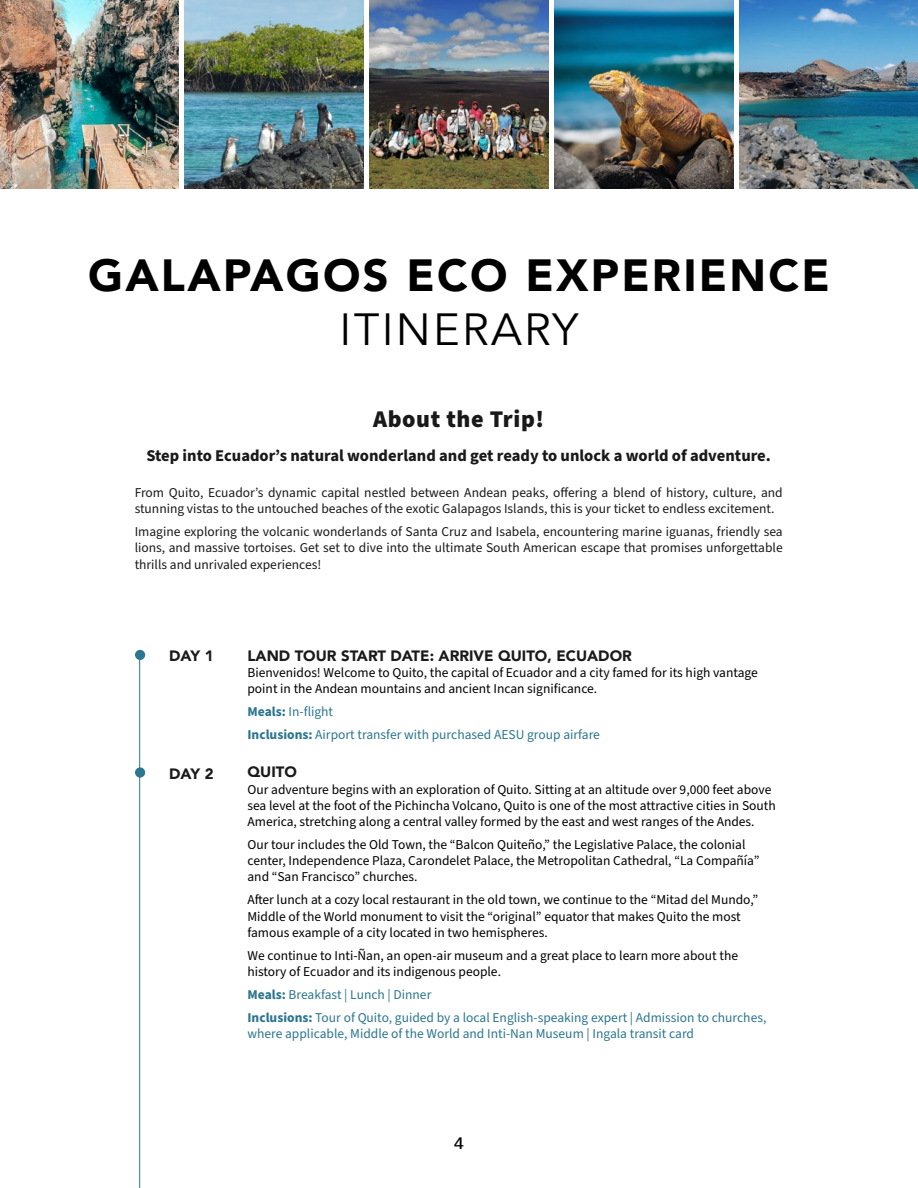
<style>
.page{position:relative;width:918px;height:1188px;background:#fff}
.page>*{position:absolute;margin:0;border:0;box-sizing:border-box;transform-origin:0 0}
.t1{font:900 45px "Avenir";letter-spacing:.05em;color:#000}
.t2{font:45px "Avenir";letter-spacing:.05em;color:#000}
.t3{font:900 24px "Source Sans Pro";letter-spacing:.025em;color:#19191a}
.t4{font:700 16.5px "Source Sans Pro";color:#19191a}
.t5{font:500 16.5px "Avenir";color:#000101;scale:1.1 1}
.t6{font:900 15px "Avenir";color:#1a1a1a}
.t7{font:13.5px/16.2px "Source Sans Pro";color:#000}
.t8{font:13.5px/16.2px "Source Sans Pro";color:#19191a}
.t9{font:13.5px/23px "Source Sans Pro";color:#2c768e}
.s1{font-weight:700}
</style>
<div class="page">
<hr style="left:139px;top:655px;width:1px;height:533px;background:#2c768e">
<div style="left:135px;top:650px;width:10px;height:10px;background:#2c768e;border-radius:50%"></div>
<div style="left:135px;top:767px;width:10px;height:11px;background:#2c768e;border-radius:50%"></div>
<img style="left:0;top:0;width:178px;height:189px">
<img style="left:370px;top:0;width:178px;height:189px">
<img style="left:740px;top:0;width:178px;height:189px">
<img style="left:555px;top:0;width:178px;height:189px">
<img style="left:185px;top:0;width:178px;height:189px">
<h1 class="t1" style="left:88px;top:237px;width:743px">GALAPAGOS ECO EXPERIENCE</h1>
<h1 class="t2" style="left:340px;top:303px;width:240px">ITINERARY</h1>
<h2 class="t3" style="left:373px;top:403px;width:173px">About the Trip!</h2>
<p class="t4" style="left:146px;top:444px;width:626px">Step into Ecuador’s natural wonderland and get ready to unlock a world of adventure.</p>
<p class="t8" style="left:135px;top:485px;width:650px">From Quito, Ecuador’s dynamic capital nestled between Andean peaks, offering a blend of history, culture, and stunning vistas to the untouched beaches of the exotic Galapagos Islands, this is your ticket to endless excitement.</p>
<p class="t8" style="left:135px;top:524px;width:650px;text-align:justify">Imagine exploring the volcanic wonderlands of Santa Cruz and Isabela, encountering marine iguanas, friendly sea lions, and massive tortoises. Get set to dive into the ultimate South American escape that promises unforgettable thrills and unrivaled experiences!</p>
<p class="t6" style="left:169px;top:643px;width:46px">DAY 1</p>
<p class="t6" style="left:169px;top:760px;width:46px">DAY 2</p>
<p class="t6" style="left:248px;top:643px;width:386px">LAND TOUR START DATE: ARRIVE QUITO, ECUADOR</p>
<p class="t7" style="left:248px;top:665px;width:512px">Bienvenidos! Welcome to Quito, the capital of Ecuador and a city famed for its high vantage point in the Andean mountains and ancient Incan significance.</p>
<p class="t9" style="left:248px;top:701px;width:354px"><span class="s1">Meals:</span> In-flight<br><span class="s1">Inclusions:</span> Airport transfer with purchased AESU group airfare</p>
<p class="t6" style="left:248px;top:759px;width:51px">QUITO</p>
<p class="t7" style="left:248px;top:782px;width:530px">Our adventure begins with an exploration of Quito. Sitting at an altitude over 9,000 feet above sea level at the foot of the Pichincha Volcano, Quito is one of the most attractive cities in South<br>America, stretching along a central valley formed by the east and west ranges of the Andes.</p>
<p class="t7" style="left:248px;top:837px;width:514px">Our tour includes the Old Town, the “Balcon Quiteño,” the Legislative Palace, the colonial center, Independence Plaza, Carondelet Palace, the Metropolitan Cathedral, “La Compañía” and “San Francisco” churches.</p>
<p class="t7" style="left:248px;top:892px;width:512px">After lunch at a cozy local restaurant in the old town, we continue to the “Mitad del Mundo,”<br>Middle of the World monument to visit the “original” equator that makes Quito the most famous example of a city located in two hemispheres.</p>
<p class="t7" style="left:248px;top:948px;width:492px">We continue to Inti-Ñan, an open-air museum and a great place to learn more about the history of Ecuador and its indigenous people.</p>
<p class="t9" style="left:248px;top:983px;width:520px"><span class="s1">Meals:</span> Breakfast | Lunch | Dinner<br><span class="s1">Inclusions:</span> Tour of Quito, guided by a local English-speaking expert | Admission to churches,</p>
<p class="t9" style="left:248px;top:1022px;width:448px">where applicable, Middle of the World and Inti-Nan Museum | Ingala transit card</p>
<p class="t5" style="left:454px;top:1129px;width:11px">4</p>
</div>
